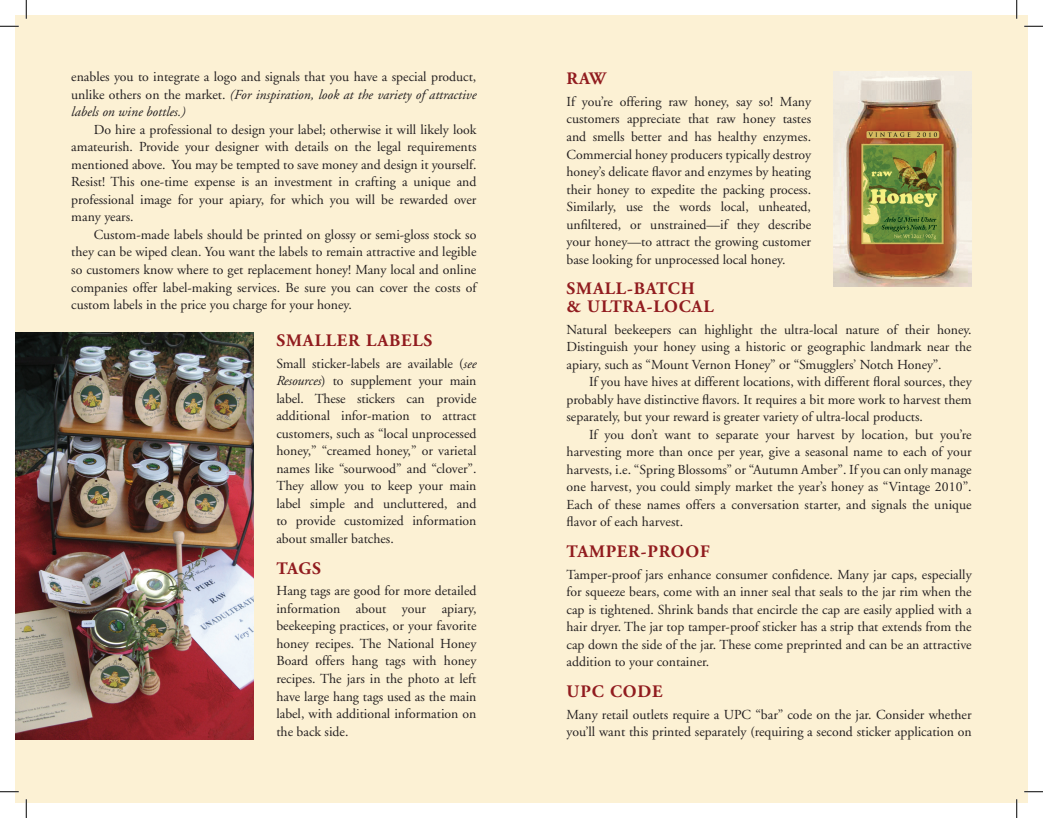
<style>
.page{position:relative;width:1043px;height:818px;background:#fff}
.page>*{position:absolute;margin:0;border:0;box-sizing:border-box;transform-origin:0 0}
.t1{font:700 17.5px/17.5px "Adobe Garamond";letter-spacing:.05em;color:#911c1f}
.t2{font:13.75px/17.5px "Adobe Garamond";color:#231f20;text-align:justify}
.t3{font:13.75px/17.5px "Adobe Garamond Italic Os F";color:#231f20}
.s1{font-family:"Adobe Garamond"}
.s2{font-family:"Adobe Garamond Italic Os F"}
</style>
<div class="page">
<div style="left:521px;top:15px;width:507px;height:787px;background:#fcf1d4"></div>
<div style="left:15px;top:15px;width:506px;height:787px;background:#fcf1d4"></div>
<img style="left:833px;top:71px;width:138px;height:215px">
<img style="left:15px;top:332px;width:239px;height:407px">
<svg style="left:0;top:25px;width:19px;height:2px"></svg>
<svg style="left:1024px;top:25px;width:18px;height:2px"></svg>
<svg style="left:0;top:791px;width:19px;height:1px"></svg>
<svg style="left:1024px;top:791px;width:18px;height:1px"></svg>
<svg style="left:25px;top:0;width:2px;height:19px"></svg>
<svg style="left:25px;top:799px;width:2px;height:19px"></svg>
<svg style="left:1016px;top:0;width:1px;height:19px"></svg>
<svg style="left:1015px;top:799px;width:2px;height:19px"></svg>
<p class="t2" style="left:71px;top:69px;width:406px">enables you to integrate a logo and signals that you have a special product,</p>
<p class="t3" style="left:71px;top:86px;width:407px"><span class="s1">unlike others on the market.</span> (For inspiration, look at the variety of attractive labels on wine bottles.)</p>
<p class="t2" style="left:71px;top:121px;width:407px;text-indent:22px">Do hire a professional to design your label; otherwise it will likely look amateurish. Provide your designer with details on the legal requirements mentioned above. You may be tempted to save money and design it yourself.<br>Resist! This one-time expense is an investment in crafting a unique and professional image for your apiary, for which you will be rewarded over many years.</p>
<p class="t2" style="left:71px;top:226px;width:407px;text-indent:22px">Custom-made labels should be printed on glossy or semi-gloss stock so they can be wiped clean. You want the labels to remain attractive and legible so customers know where to get replacement honey! Many local and online companies offer label-making services. Be sure you can cover the costs of custom labels in the price you charge for your honey.</p>
<p class="t1" style="left:276px;top:332px;width:157px">SMALLER LABELS</p>
<p class="t2" style="left:276px;top:355px;width:202px">Small sticker-labels are available (<span class="s2">see Resources</span>) to supplement your main label. These stickers can provide additional infor-mation to attract customers, such as “local unprocessed honey,” “creamed honey,” or varietal names like “sourwood” and “clover”.<br>They allow you to keep your main label simple and uncluttered, and to provide customized information about smaller batches.</p>
<p class="t1" style="left:276px;top:559px;width:45px">TAGS</p>
<p class="t2" style="left:276px;top:582px;width:202px">Hang tags are good for more detailed information about your apiary, beekeeping practices, or your favorite honey recipes. The National Honey Board offers hang tags with honey recipes. The jars in the photo at left have large hang tags used as the main label, with additional information on the back side.</p>
<p class="t1" style="left:566px;top:70px;width:41px">RAW</p>
<p class="t2" style="left:566px;top:93px;width:246px">If you’re offering raw honey, say so! Many customers appreciate that raw honey tastes and smells better and has healthy enzymes.<br>Commercial honey producers typically destroy honey’s delicate flavor and enzymes by heating their honey to expedite the packing process.<br>Similarly, use the words local, unheated, unfiltered, or unstrained—if they describe your honey—to attract the growing customer base looking for unprocessed local honey.</p>
<p class="t1" style="left:566px;top:280px;width:149px">SMALL-BATCH<br>&amp; ULTRA-LOCAL</p>
<p class="t2" style="left:566px;top:321px;width:407px">Natural beekeepers can highlight the ultra-local nature of their honey.<br>Distinguish your honey using a historic or geographic landmark near the apiary, such as “Mount Vernon Honey” or “Smugglers’ Notch Honey”.</p>
<p class="t2" style="left:566px;top:373px;width:407px;text-indent:22px">If you have hives at different locations, with different floral sources, they probably have distinctive flavors. It requires a bit more work to harvest them separately, but your reward is greater variety of ultra-local products.</p>
<p class="t2" style="left:566px;top:426px;width:407px;text-indent:22px">If you don’t want to separate your harvest by location, but you’re harvesting more than once per year, give a seasonal name to each of your harvests, i.e. “Spring Blossoms” or “Autumn Amber”. If you can only manage one harvest, you could simply market the year’s honey as “Vintage 2010”.<br>Each of these names offers a conversation starter, and signals the unique flavor of each harvest.</p>
<p class="t1" style="left:566px;top:543px;width:145px">TAMPER-PROOF</p>
<p class="t2" style="left:566px;top:566px;width:407px">Tamper-proof jars enhance consumer confidence. Many jar caps, especially for squeeze bears, come with an inner seal that seals to the jar rim when the cap is tightened. Shrink bands that encircle the cap are easily applied with a hair dryer. The jar top tamper-proof sticker has a strip that extends from the cap down the side of the jar. These come preprinted and can be an attractive addition to your container.</p>
<p class="t1" style="left:566px;top:683px;width:14px">UPC</p>
<p class="t1" style="left:610px;top:683px;width:54px">CODE</p>
<p class="t2" style="left:566px;top:706px;width:407px">Many retail outlets require a UPC “bar” code on the jar. Consider whether you’ll want this printed separately (requiring a second sticker application on</p>
</div>
